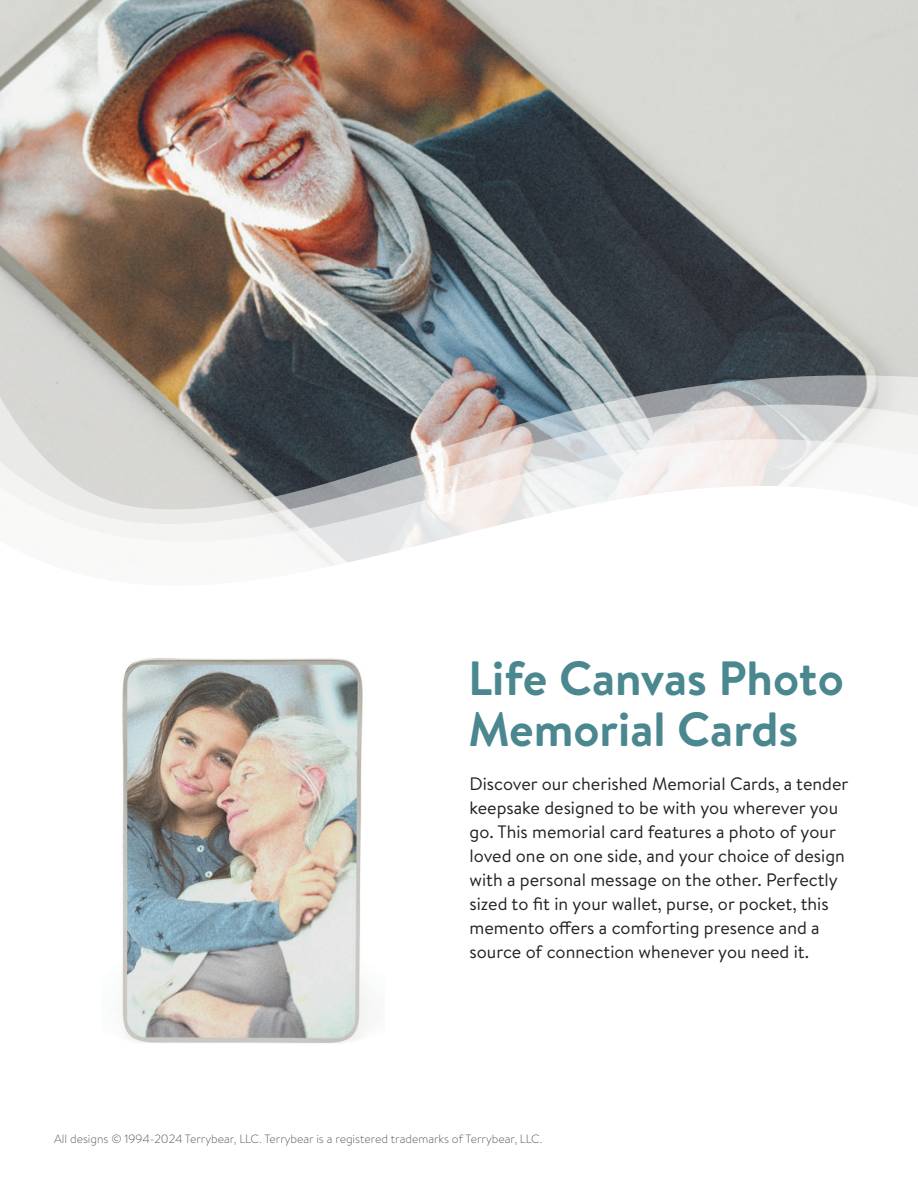
<style>
.page{position:relative;width:918px;height:1188px;background:#fff}
.page>*{position:absolute;margin:0;border:0;box-sizing:border-box;transform-origin:0 0}
.t1{font:700 48px/51px "Brandon Text";color:#4a878f}
.t2{font:18px/24px "Brandon Text";color:#231f20}
.t3{font:300 12px "Brandon Text";color:#57585a}
</style>
<div class="page">
<img style="left:0;top:0;width:918px;height:566px">
<img style="left:116px;top:658px;width:258px;height:386px">
<h1 class="t1" style="left:468px;top:652px;width:377px">Life Canvas Photo<br>Memorial Cards</h1>
<p class="t2" style="left:470px;top:771px;width:380px">Discover our cherished Memorial Cards, a tender keepsake designed to be with you wherever you go. This memorial card features a photo of your loved one on one side, and your choice of design with a personal message on the other. Perfectly sized to fit in your wallet, purse, or pocket, this memento offers a comforting presence and a source of connection whenever you need it.</p>
<p class="t3" style="left:54px;top:1131px;width:490px">All designs © 1994-2024 Terrybear, LLC. Terrybear is a registered trademarks of Terrybear, LLC.</p>
</div>
